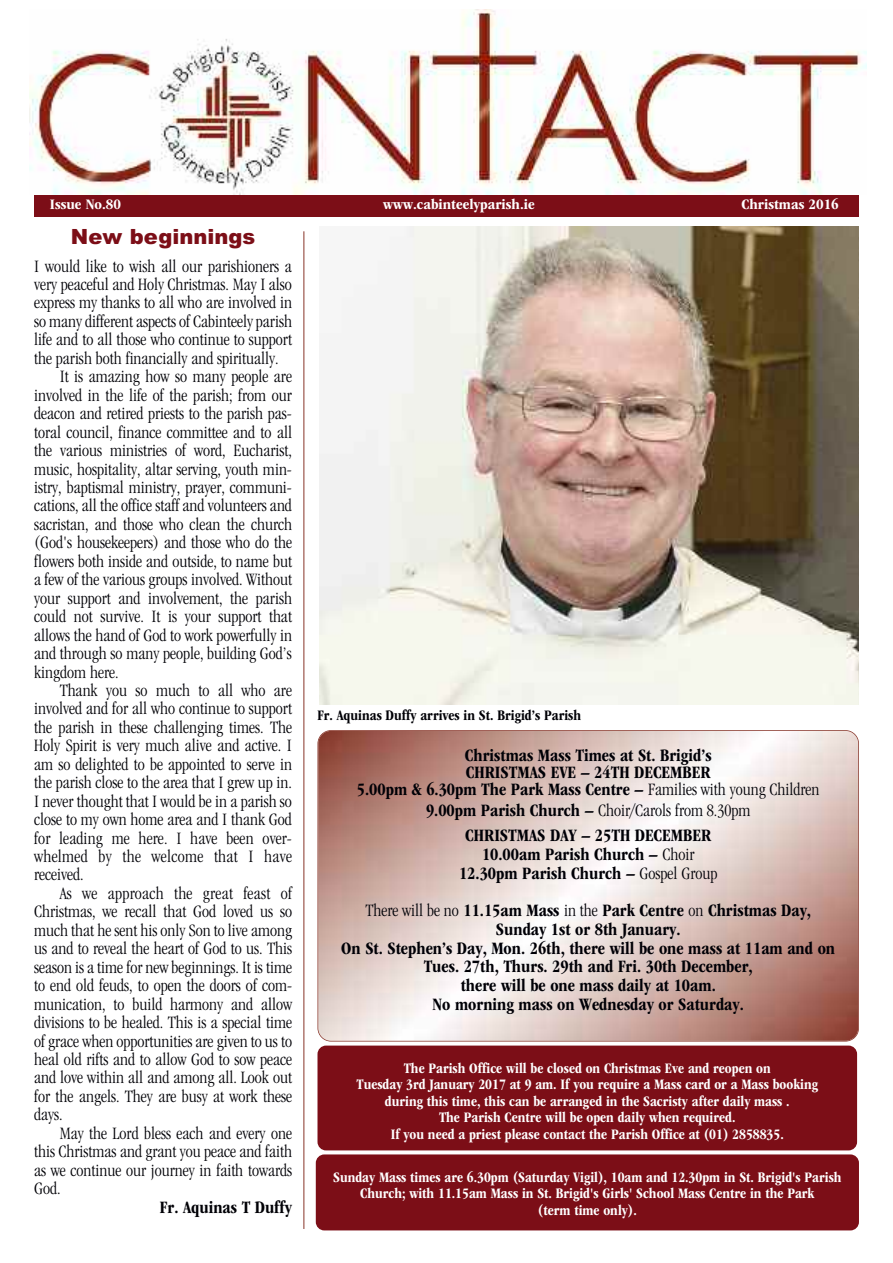
<style>
.page{position:relative;width:893px;height:1263px;background:#fff}
.page>*{position:absolute;margin:0;border:0;box-sizing:border-box;transform-origin:0 0}
.t1{font:900 21px "Arial";color:#7c0e17}
.t2{font:300 condensed 18px "ITC Garamond Std";color:#000006}
.t3{font:700 condensed 18px/18.8px "ITC Garamond Std";color:#000006;text-align:center}
.t4{font:700 condensed 15px/16.5px "ITC Garamond Std";color:#fff;text-align:center}
.t5{font:700 condensed 15px "ITC Garamond Std";color:#fff;scale:1.1 1}
.t6{font:700 condensed 15px "ITC Garamond Std";color:#000006}
.s1{font-weight:300}
</style>
<div class="page">
<div style="left:34px;top:194px;width:825px;height:23px;background:#7c0e17"></div>
<hr style="left:304px;top:231px;width:1px;height:998px;background:#873428">
<img style="left:319px;top:227px;width:540px;height:478px">
<div style="left:317px;top:1045px;width:540px;height:105px;background:#7c0e17;border-radius:9px"></div>
<img style="left:30px;top:10px;width:837px;height:184px">
<img style="left:319px;top:732px;width:539px;height:309px">
<div style="left:317px;top:730px;width:542px;height:311px;border:2px solid #873428;border-radius:14px"></div>
<div style="left:316px;top:1154px;width:543px;height:76px;background:#7c0e17;border-radius:9px"></div>
<p class="t5" style="left:50px;top:199px;width:66px">Issue No.80</p>
<p class="t5" style="left:383px;top:199px;width:139px">www.cabinteelyparish.ie</p>
<p class="t5" style="left:741px;top:199px;width:90px">Christmas 2016</p>
<p class="t1" style="left:71px;top:225px;width:186px">New beginnings</p>
<p class="t2" style="left:34px;top:259px;width:259px">I would like to wish all our parishioners a</p>
<p class="t2" style="left:34px;top:277px;width:259px">very peaceful and Holy Christmas. May I also</p>
<p class="t2" style="left:34px;top:296px;width:259px">express my thanks to all who are involved in</p>
<p class="t2" style="left:34px;top:314px;width:259px">so many different aspects of Cabinteely parish</p>
<p class="t2" style="left:34px;top:333px;width:259px">life and to all those who continue to support</p>
<p class="t2" style="left:34px;top:351px;width:246px">the parish both financially and spiritually.</p>
<p class="t2" style="left:60px;top:370px;width:234px">It is amazing how so many people are</p>
<p class="t2" style="left:34px;top:388px;width:259px">involved in the life of the parish; from our</p>
<p class="t2" style="left:34px;top:407px;width:259px">deacon and retired priests to the parish pas-</p>
<p class="t2" style="left:34px;top:425px;width:259px">toral council, finance committee and to all</p>
<p class="t2" style="left:34px;top:443px;width:259px">the various ministries of word, Eucharist,</p>
<p class="t2" style="left:34px;top:462px;width:259px">music, hospitality, altar serving, youth min-</p>
<p class="t2" style="left:34px;top:480px;width:259px">istry, baptismal ministry, prayer, communi-</p>
<p class="t2" style="left:34px;top:499px;width:259px">cations, all the office staff and volunteers and</p>
<p class="t2" style="left:34px;top:517px;width:259px">sacristan, and those who clean the church</p>
<p class="t2" style="left:34px;top:536px;width:259px">(God's housekeepers) and those who do the</p>
<p class="t2" style="left:34px;top:554px;width:259px">flowers both inside and outside, to name but</p>
<p class="t2" style="left:34px;top:573px;width:259px">a few of the various groups involved. Without</p>
<p class="t2" style="left:34px;top:591px;width:259px">your support and involvement, the parish</p>
<p class="t2" style="left:34px;top:609px;width:259px">could not survive. It is your support that</p>
<p class="t2" style="left:34px;top:628px;width:259px">allows the hand of God to work powerfully in</p>
<p class="t2" style="left:34px;top:646px;width:259px">and through so many people, building God’s</p>
<p class="t2" style="left:34px;top:665px;width:86px">kingdom here.</p>
<p class="t2" style="left:60px;top:683px;width:234px">Thank you so much to all who are</p>
<p class="t2" style="left:34px;top:702px;width:259px">involved and for all who continue to support</p>
<p class="t2" style="left:34px;top:720px;width:259px">the parish in these challenging times. The</p>
<p class="t2" style="left:34px;top:739px;width:259px">Holy Spirit is very much alive and active. I</p>
<p class="t2" style="left:34px;top:757px;width:259px">am so delighted to be appointed to serve in</p>
<p class="t2" style="left:34px;top:776px;width:259px">the parish close to the area that I grew up in.</p>
<p class="t2" style="left:34px;top:794px;width:259px">I never thought that I would be in a parish so</p>
<p class="t2" style="left:34px;top:812px;width:259px">close to my own home area and I thank God</p>
<p class="t2" style="left:34px;top:831px;width:259px">for leading me here. I have been over-</p>
<p class="t2" style="left:34px;top:849px;width:259px">whelmed by the welcome that I have</p>
<p class="t2" style="left:34px;top:868px;width:51px">received.</p>
<p class="t2" style="left:60px;top:886px;width:234px">As we approach the great feast of</p>
<p class="t2" style="left:34px;top:905px;width:259px">Christmas, we recall that God loved us so</p>
<p class="t2" style="left:34px;top:923px;width:259px">much that he sent his only Son to live among</p>
<p class="t2" style="left:34px;top:942px;width:259px">us and to reveal the heart of God to us. This</p>
<p class="t2" style="left:34px;top:960px;width:259px">season is a time for new beginnings. It is time</p>
<p class="t2" style="left:34px;top:978px;width:259px">to end old feuds, to open the doors of com-</p>
<p class="t2" style="left:34px;top:997px;width:259px">munication, to build harmony and allow</p>
<p class="t2" style="left:34px;top:1015px;width:259px">divisions to be healed. This is a special time</p>
<p class="t2" style="left:34px;top:1034px;width:259px">of grace when opportunities are given to us to</p>
<p class="t2" style="left:34px;top:1052px;width:259px">heal old rifts and to allow God to sow peace</p>
<p class="t2" style="left:34px;top:1071px;width:259px">and love within all and among all. Look out</p>
<p class="t2" style="left:34px;top:1089px;width:259px">for the angels. They are busy at work these</p>
<p class="t2" style="left:34px;top:1108px;width:30px">days.</p>
<p class="t2" style="left:60px;top:1126px;width:234px">May the Lord bless each and every one</p>
<p class="t2" style="left:34px;top:1145px;width:259px">this Christmas and grant you peace and faith</p>
<p class="t2" style="left:34px;top:1163px;width:259px">as we continue our journey in faith towards</p>
<p class="t2" style="left:34px;top:1181px;width:28px">God.</p>
<p class="t3" style="left:160px;top:1199px;width:134px">Fr. Aquinas T Duffy</p>
<p class="t6" style="left:317px;top:710px;width:265px">Fr. Aquinas Duffy arrives in St. Brigid’s Parish</p>
<p class="t3" style="left:357px;top:748px;width:464px;line-height:17.2px">Christmas Mass Times at St. Brigid’s<br>CHRISTMAS EVE – 24TH DECEMBER<br>5.00pm &amp; 6.30pm The Park Mass Centre – <span class="s1">Families with young Children</span></p>
<p class="t3" style="left:426px;top:798px;width:326px;line-height:25.5px">9.00pm Parish Church – <span class="s1">Choir/Carols from 8.30pm<br></span>CHRISTMAS DAY – 25TH DECEMBER</p>
<p class="t3" style="left:459px;top:846px;width:260px">10.00am Parish Church – <span class="s1">Choir<br></span>12.30pm Parish Church – <span class="s1">Gospel Group</span></p>
<p class="t3" style="left:341px;top:902px;width:495px"><span class="s1">There will be no</span> 11.15am Mass <span class="s1">in the</span> Park Centre <span class="s1">on</span> Christmas Day, Sunday 1st or 8th January.<br>On St. Stephen’s Day, Mon. 26th, there will be one mass at 11am and on Tues. 27th, Thurs. 29th and Fri. 30th December,<br>there will be one mass daily at 10am.<br>No morning mass on Wednesday or Saturday.</p>
<p class="t4" style="left:356px;top:1061px;width:463px">The Parish Office will be closed on Christmas Eve and reopen on<br>Tuesday 3rd January 2017 at 9 am. If you require a Mass card or a Mass booking during this time, this can be arranged in the Sacristy after daily mass .<br>The Parish Centre will be open daily when required.<br>If you need a priest please contact the Parish Office at (01) 2858835.</p>
<p class="t4" style="left:333px;top:1170px;width:510px">Sunday Mass times are 6.30pm (Saturday Vigil), 10am and 12.30pm in St. Brigid's Parish<br>Church; with 11.15am Mass in St. Brigid's Girls' School Mass Centre in the Park<br>(term time only).</p>
</div>
